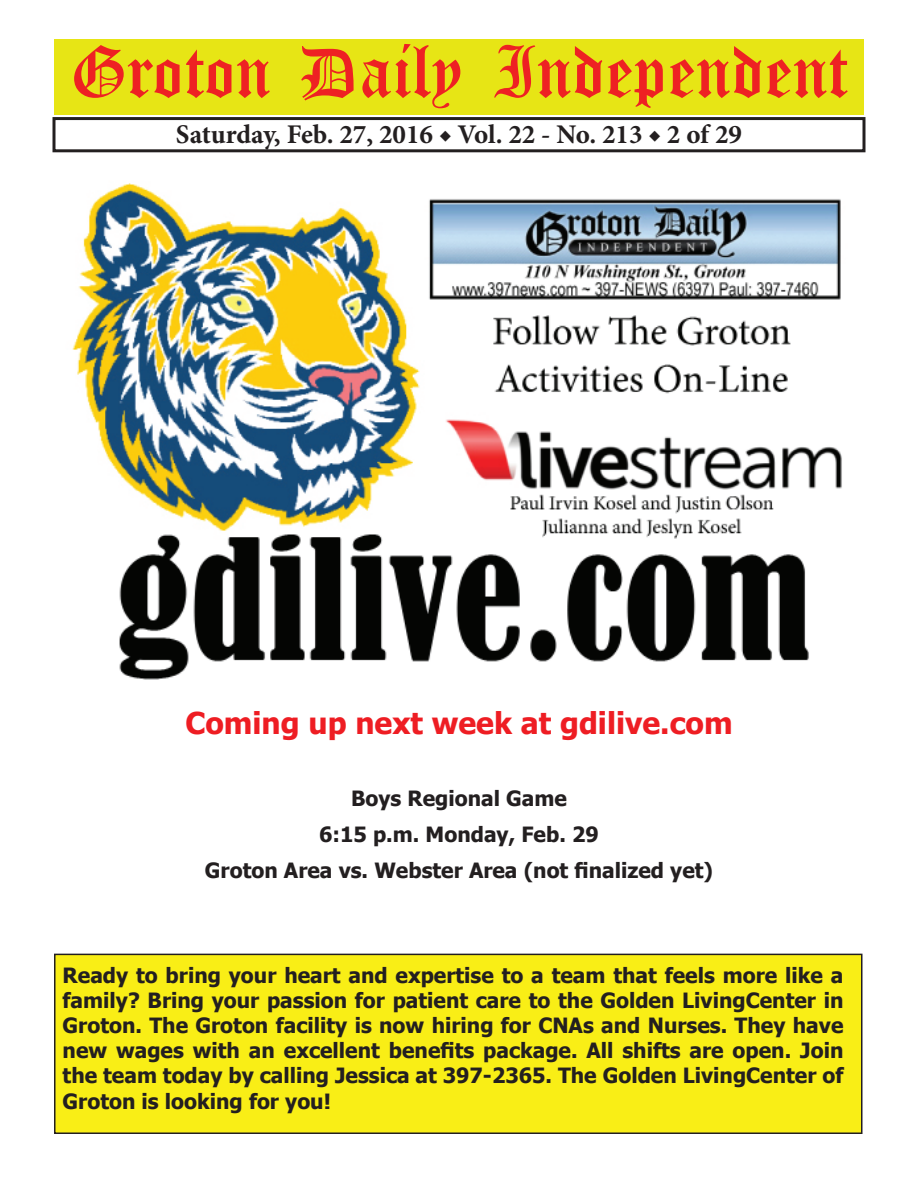
<style>
.page{position:relative;width:918px;height:1188px;background:#fff}
.page>*{position:absolute;margin:0;border:0;box-sizing:border-box;transform-origin:0 0}
.t1{font:54px "Old English Five";color:#ee2123}
.t2{font:700 30px "Tahoma";color:#ee1d23}
.t3{font:700 27px "Minion Pro";color:#231f20}
.t4{font:700 21px/25.2px "Tahoma";color:#231f20;text-align:center}
</style>
<div class="page">
<div style="left:52px;top:117px;width:814px;height:35px;border:3px solid #231f20"></div>
<div style="left:54px;top:40px;width:810px;height:75px;background:#e7e515"></div>
<div style="left:55px;top:954px;width:807px;height:179px;background:#f9ee16"></div>
<div style="left:54px;top:954px;width:808px;height:180px;border:2px solid #231f20"></div>
<img style="left:72px;top:183px;width:770px;height:497px">
<h1 class="t1" style="left:70px;top:47px;width:779px">Groton Daily Independent</h1>
<p class="t3" style="left:176px;top:116px;width:568px">Saturday, Feb. 27, 2016 ◆ Vol. 22 - No. 213 ◆ 2 of 29</p>
<h2 class="t2" style="left:185px;top:702px;width:549px">Coming up next week at gdilive.com</h2>
<p class="t4" style="left:205px;top:779px;width:510px;line-height:36px">Boys Regional Game<br>6:15 p.m. Monday, Feb. 29<br>Groton Area vs. Webster Area (not finalized yet)</p>
<p class="t4" style="left:63px;top:961px;width:782px;text-align:justify">Ready to bring your heart and expertise to a team that feels more like a family? Bring your passion for patient care to the Golden LivingCenter in Groton. The Groton facility is now hiring for CNAs and Nurses. They have new wages with an excellent benefits package. All shifts are open. Join the team today by calling Jessica at 397-2365. The Golden LivingCenter of Groton is looking for you!</p>
</div>
